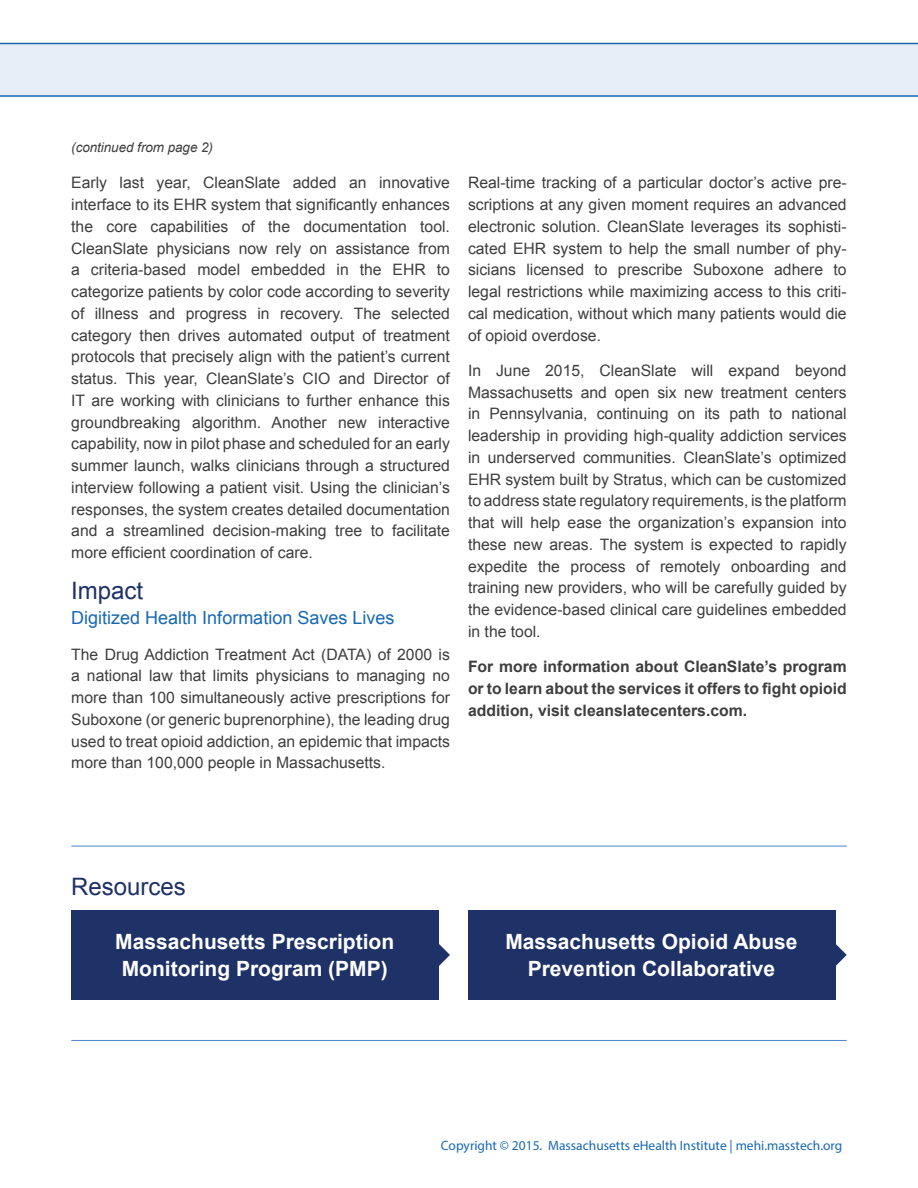
<style>
.page{position:relative;width:918px;height:1188px;background:#fff}
.page>*{position:absolute;margin:0;border:0;box-sizing:border-box;transform-origin:0 0}
.SS-text{font:24px "Arial";color:#1f3267}
.sub_title{font:24px "Arial";color:#1f3267}
.SS-text-2{font:700 21px/27px "Arial";color:#fff;text-align:center}
.sub_title-2{font:18px "Arial";color:#1768b4}
.SS-text-3{font:15.75px/21.8px "Arial";color:#3e3e3f;text-align:justify}
.SS-text-4{font:700 15.75px/21.8px "Arial";color:#3e3e3f;text-align:justify}
.t1{font:13.5px "Myriad Pro";color:#1768b4}
.t2{font:italic 13.5px "Arial";letter-spacing:-.005em;color:#3e3e3f}
</style>
<div class="page">
<svg style="left:0;top:43px;width:918px;height:54px;background:#dde7f4"></svg>
<hr style="left:71px;top:846px;width:776px;height:1px;background:#4d87c6">
<hr style="left:71px;top:1040px;width:776px;height:1px;background:#4d87c6">
<svg style="left:438px;top:916px;width:12px;height:78px"></svg>
<div style="left:71px;top:910px;width:367px;height:90px;background:#1f3267"></div>
<svg style="left:835px;top:916px;width:12px;height:78px"></svg>
<div style="left:468px;top:910px;width:367px;height:90px;background:#1f3267"></div>
<p class="t2" style="left:71px;top:139px;width:143px">(continued from page 2)</p>
<p class="SS-text-3" style="left:71px;top:172px;width:380px">Early last year, CleanSlate added an innovative interface to its EHR system that significantly enhances the core capabilities of the documentation tool.<br>CleanSlate physicians now rely on assistance from a criteria-based model embedded in the EHR to categorize patients by color code according to severity of illness and progress in recovery. The selected category then drives automated output of treatment protocols that precisely align with the patient’s current status. This year, CleanSlate’s CIO and Director of IT are working with clinicians to further enhance this groundbreaking algorithm. Another new interactive capability, now in pilot phase and scheduled for an early summer launch, walks clinicians through a structured interview following a patient visit. Using the clinician’s responses, the system creates detailed documentation and a streamlined decision-making tree to facilitate more efficient coordination of care.</p>
<p class="sub_title" style="left:71px;top:575px;width:74px">Impact</p>
<p class="sub_title-2" style="left:71px;top:606px;width:325px">Digitized Health Information Saves Lives</p>
<p class="SS-text-3" style="left:71px;top:643px;width:380px">The Drug Addiction Treatment Act (DATA) of 2000 is a national law that limits physicians to managing no more than 100 simultaneously active prescriptions for Suboxone (or generic buprenorphine), the leading drug used to treat opioid addiction, an epidemic that impacts more than 100,000 people in Massachusetts.</p>
<p class="SS-text-3" style="left:468px;top:172px;width:380px">Real-time tracking of a particular doctor’s active pre&shy;scriptions at any given moment requires an advanced electronic solution. CleanSlate leverages its sophisti&shy;cated EHR system to help the small number of phy&shy;sicians licensed to prescribe Suboxone adhere to legal restrictions while maximizing access to this criti&shy;cal medication, without which many patients would die of opioid overdose.</p>
<p class="SS-text-3" style="left:468px;top:360px;width:380px">In June 2015, CleanSlate will expand beyond Massachusetts and open six new treatment centers in Pennsylvania, continuing on its path to national leadership in providing high-quality addiction services in underserved communities. CleanSlate’s optimized EHR system built by Stratus, which can be customized to address state regulatory requirements, is the platform that will help ease the organization’s expansion into these new areas. The system is expected to rapidly expedite the process of remotely onboarding and training new providers, who will be carefully guided by the evidence-based clinical care guidelines embedded in the tool.</p>
<p class="SS-text-4" style="left:468px;top:656px;width:380px">For more information about CleanSlate’s program or to learn about the services it offers to fight opioid addition, visit cleanslatecenters.com.</p>
<p class="SS-text" style="left:71px;top:871px;width:116px">Resources</p>
<p class="SS-text-2" style="left:115px;top:929px;width:280px">Massachusetts Prescription<br>Monitoring Program (PMP)</p>
<p class="SS-text-2" style="left:505px;top:929px;width:294px">Massachusetts Opioid Abuse<br>Prevention Collaborative</p>
<p class="t1" style="left:441px;top:1137px;width:403px">Copyright © 2015. Massachusetts eHealth Institute | mehi.masstech.org</p>
</div>
